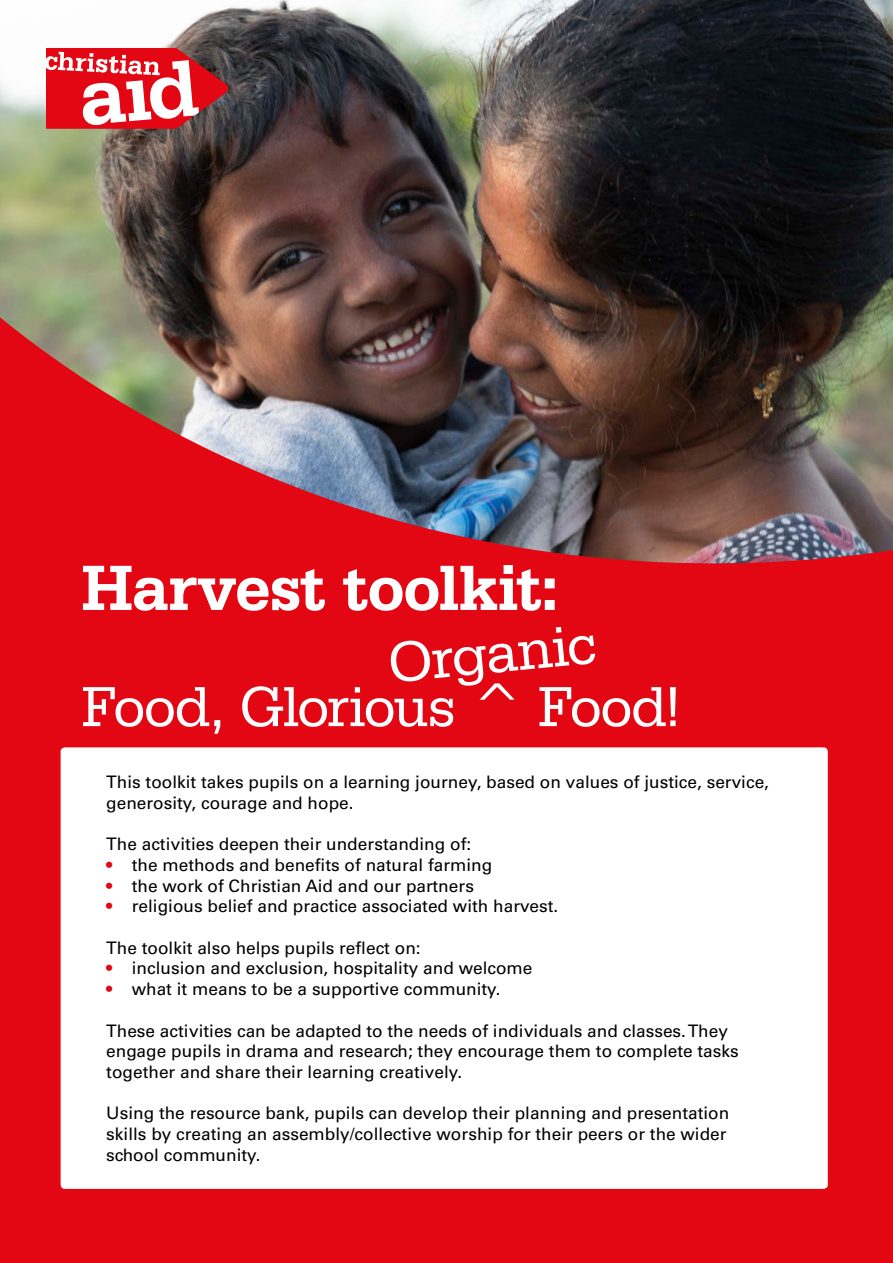
<style>
.page{position:relative;width:893px;height:1263px;background:#fff}
.page>*{position:absolute;margin:0;border:0;box-sizing:border-box;transform-origin:0 0}
.t1{font:700 67.65px "Serifa BT";letter-spacing:-.01em;color:#fff}
.t2{font:60px "Serifa BT";letter-spacing:-.03em;color:#fff}
.t3{font:17.25px/20.7px "Univers CA";color:#000}
.s1{color:#e30613}
</style>
<div class="page">
<div style="left:0;top:264px;width:893px;height:999px;background:#e30613"></div>
<img style="left:0;top:0;width:893px;height:563px">
<div style="left:61px;top:747px;width:767px;height:442px;background:#fff;border-radius:4px"></div>
<svg style="left:47px;top:48px;width:181px;height:81px"></svg>
<h1 class="t1" style="left:81px;top:546px;width:479px">Harvest toolkit:</h1>
<h2 class="t2" style="left:385px;top:626px;width:210px;rotate:-5deg">Organic</h2>
<h2 class="t2" style="left:81px;top:671px;width:601px">Food, Glorious ^ Food!</h2>
<p class="t3" style="left:106px;top:772px;width:664px">This toolkit takes pupils on a learning journey, based on values of justice, service, generosity, courage and hope.</p>
<p class="t3" style="left:106px;top:834px;width:366px">The activities deepen their understanding of:</p>
<p class="t3" style="left:106px;top:855px;width:387px"><span class="s1">•</span> the methods and benefits of natural farming</p>
<p class="t3" style="left:106px;top:875px;width:369px"><span class="s1">•</span> the work of Christian Aid and our partners</p>
<p class="t3" style="left:106px;top:896px;width:454px"><span class="s1">•</span> religious belief and practice associated with harvest.</p>
<p class="t3" style="left:106px;top:937px;width:316px">The toolkit also helps pupils reflect on:</p>
<p class="t3" style="left:106px;top:958px;width:428px"><span class="s1">•</span> inclusion and exclusion, hospitality and welcome</p>
<p class="t3" style="left:106px;top:979px;width:396px"><span class="s1">•</span> what it means to be a supportive community.</p>
<p class="t3" style="left:106px;top:1020px;width:634px">These activities can be adapted to the needs of individuals and classes. They engage pupils in drama and research; they encourage them to complete tasks together and share their learning creatively.</p>
<p class="t3" style="left:106px;top:1103px;width:625px">Using the resource bank, pupils can develop their planning and presentation skills by creating an assembly/collective worship for their peers or the wider school community.</p>
</div>
